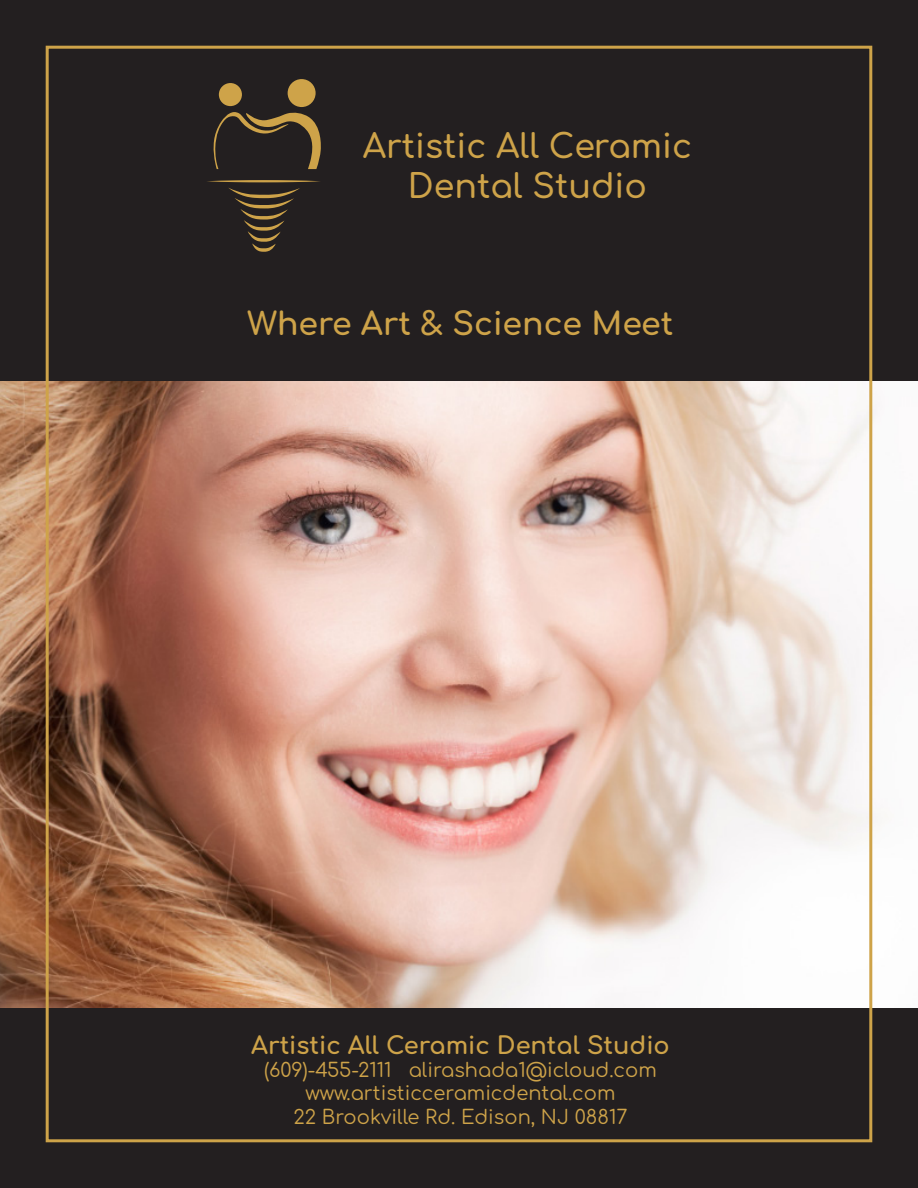
<style>
.page{position:relative;width:918px;height:1188px;background:#fff}
.page>*{position:absolute;margin:0;border:0;box-sizing:border-box;transform-origin:0 0}
.t1{font:600 33.3px/39.9px "Comfortaa";color:#cea349;text-align:center}
.t2{font:700 31.5px "Comfortaa";color:#cea349}
.t3{font:700 24px "Comfortaa";color:#cea349}
.t4{font:19.5px/23.4px "Comfortaa";color:#cea349;text-align:center}
</style>
<div class="page">
<img style="left:0;top:380px;width:918px;height:629px">
<div style="left:0;top:1009px;width:918px;height:179px;background:#231f20"></div>
<div style="left:0;top:0;width:918px;height:380px;background:#231f20"></div>
<div style="left:288px;top:79px;width:28px;height:28px;background:#cea349;border-radius:50%"></div>
<div style="left:219px;top:83px;width:23px;height:23px;background:#cea349;border-radius:50%"></div>
<svg style="left:213px;top:112px;width:108px;height:57px"></svg>
<svg style="left:207px;top:180px;width:113px;height:2px"></svg>
<svg style="left:229px;top:188px;width:71px;height:64px"></svg>
<h1 class="t1" style="left:363px;top:122px;width:331px">Artistic All Ceramic<br>Dental Studio</h1>
<p class="t2" style="left:248px;top:295px;width:427px">Where Art &amp; Science Meet</p>
<p class="t3" style="left:251px;top:1023px;width:420px">Artistic All Ceramic Dental Studio</p>
<p class="t4" style="left:264px;top:1056px;width:394px">(609)-455-2111 alirashada1@icloud.com</p>
<p class="t4" style="left:294px;top:1079px;width:335px">www.artisticceramicdental.com<br>22 Brookville Rd. Edison, NJ 08817</p>
</div>
